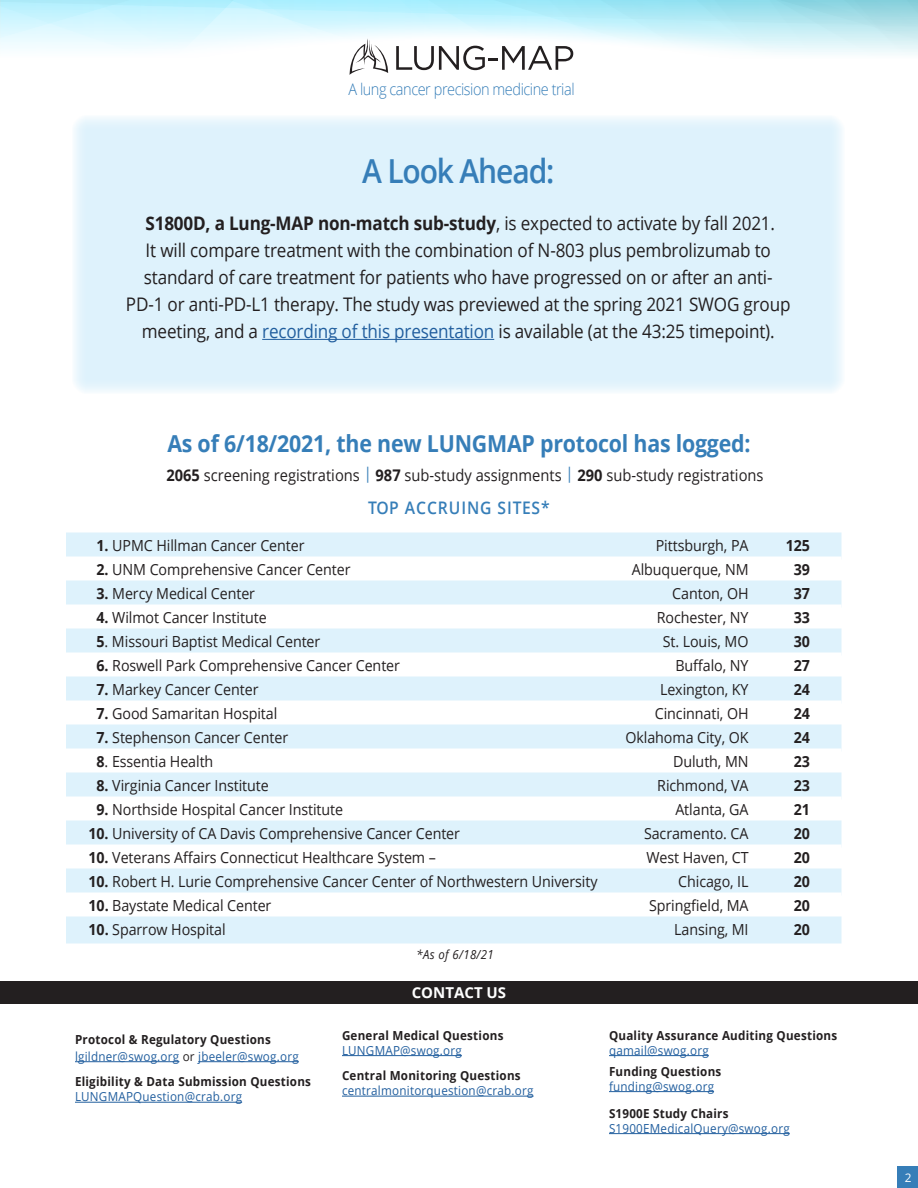
<style>
.page{position:relative;width:918px;height:1188px;background:#fff}
.page>*{position:absolute;margin:0;border:0;box-sizing:border-box;transform-origin:0 0}
.t1{font:600 33px "Open Sans";letter-spacing:-.04em;color:#367eb8;scale:.91 1}
.t2{font:700 23.4px "Open Sans";letter-spacing:-.01em;color:#367eb8;scale:.91 1}
.t3{font:18.75px/27px "Open Sans";letter-spacing:-.01em;color:#231f20;text-align:center;scale:.91 1}
.t4{font:600 17.4px "Open Sans";letter-spacing:.06em;color:#367eb8;scale:.9 1}
.t5{font:16.05px "Open Sans";color:#231f20;scale:.91 1}
.t6{font:300 16.05px "Open Sans";letter-spacing:-.03em;color:#367eb8;scale:.9 1}
.t7{font:15.3px "Open Sans";letter-spacing:-.005em;color:#231f20;scale:.93 1}
.t8{font:700 15.3px "Open Sans";letter-spacing:-.005em;color:#231f20;scale:.93 1}
.t9{font:700 15px "Open Sans";color:#fff}
.t10{font:12.45px/16.5px "Open Sans";letter-spacing:.02em;color:#215e9e;scale:.93 1}
.t11{font:700 12.45px "Open Sans";letter-spacing:.02em;color:#231f20;scale:.93 1}
.t12{font:italic 12.45px "Open Sans";letter-spacing:.03em;color:#231f20;scale:.91 1}
.t13{font:11.85px "Open Sans";color:#fff}
.s1{font-weight:700}
.s2{color:#215e9e}
.s3{color:#367eb8}
.s4{font-weight:700;color:#231f20}
.s5{color:#231f20}
</style>
<div class="page">
<div style="left:897px;top:1167px;width:21px;height:21px;background:#367eb8"></div>
<svg style="left:0;top:0;width:918px;height:75px"></svg>
<div style="left:0;top:981px;width:918px;height:22px;background:#231f20"></div>
<hr style="left:75px;top:1061px;width:104px;height:1px;background:#215e9e">
<hr style="left:198px;top:1061px;width:101px;height:1px;background:#215e9e">
<hr style="left:75px;top:1102px;width:167px;height:1px;background:#215e9e">
<hr style="left:342px;top:1055px;width:120px;height:1px;background:#215e9e">
<hr style="left:342px;top:1096px;width:192px;height:1px;background:#215e9e">
<hr style="left:609px;top:1055px;width:100px;height:1px;background:#215e9e">
<hr style="left:609px;top:1091px;width:105px;height:1px;background:#215e9e">
<hr style="left:609px;top:1133px;width:181px;height:1px;background:#215e9e">
<div style="left:66px;top:532px;width:776px;height:27px;background:#def2fc"></div>
<div style="left:66px;top:556px;width:776px;height:27px;background:#fff"></div>
<div style="left:66px;top:580px;width:776px;height:27px;background:#def2fc"></div>
<div style="left:66px;top:604px;width:776px;height:27px;background:#fff"></div>
<div style="left:66px;top:628px;width:776px;height:27px;background:#def2fc"></div>
<div style="left:66px;top:652px;width:776px;height:27px;background:#fff"></div>
<div style="left:66px;top:676px;width:776px;height:27px;background:#def2fc"></div>
<div style="left:66px;top:700px;width:776px;height:27px;background:#fff"></div>
<div style="left:66px;top:724px;width:776px;height:27px;background:#def2fc"></div>
<div style="left:66px;top:748px;width:776px;height:27px;background:#fff"></div>
<div style="left:66px;top:772px;width:776px;height:27px;background:#def2fc"></div>
<div style="left:66px;top:796px;width:776px;height:27px;background:#fff"></div>
<div style="left:66px;top:820px;width:776px;height:27px;background:#def2fc"></div>
<div style="left:66px;top:844px;width:776px;height:27px;background:#fff"></div>
<div style="left:66px;top:868px;width:776px;height:27px;background:#def2fc"></div>
<div style="left:66px;top:892px;width:776px;height:27px;background:#fff"></div>
<div style="left:66px;top:916px;width:776px;height:27px;background:#def2fc"></div>
<div style="left:72px;top:115px;width:773px;height:279px;background:#def2fc"></div>
<hr style="left:262px;top:339px;width:232px;height:1px;background:#215e9e">
<p class="t6" style="left:348px;top:82px;width:253px">A lung cancer precision medicine trial</p>
<h1 class="t1" style="left:362px;top:158px;width:213px">A Look Ahead:</h1>
<p class="t3" style="left:126px;top:212px;width:732px"><span class="s1">S1800D, a Lung-MAP non-match sub-study</span>, is expected to activate by fall 2021.<br>It will compare treatment with the combination of N-803 plus pembrolizumab to standard of care treatment for patients who have progressed on or after an anti-PD-1 or anti-PD-L1 therapy. The study was previewed at the spring 2021 SWOG group meeting, and a <span class="s2">recording of this presentation</span> is available (at the 43:25 timepoint).</p>
<h2 class="t2" style="left:167px;top:434px;width:642px">As of 6/18/2021, the new LUNGMAP protocol has logged:</h2>
<p class="t5" style="left:166px;top:468px;width:658px"><span class="s1">2065</span> screening registrations <span class="s3">|</span> <span class="s1">987</span> sub-study assignments <span class="s3">|</span> <span class="s1">290</span> sub-study registrations</p>
<p class="t4" style="left:368px;top:500px;width:203px">TOP ACCRUING SITES*</p>
<p class="t7" style="left:97px;top:539px;width:225px"><span class="s1">1.</span> UPMC Hillman Cancer Center</p>
<p class="t7" style="left:656px;top:539px;width:101px">Pittsburgh, PA</p>
<p class="t8" style="left:786px;top:539px;width:28px">125</p>
<p class="t7" style="left:97px;top:563px;width:275px"><span class="s1">2.</span> UNM Comprehensive Cancer Center</p>
<p class="t7" style="left:632px;top:563px;width:127px">Albuquerque, NM</p>
<p class="t8" style="left:794px;top:563px;width:19px">39</p>
<p class="t7" style="left:97px;top:587px;width:172px"><span class="s1">3.</span> Mercy Medical Center</p>
<p class="t7" style="left:672px;top:587px;width:84px">Canton, OH</p>
<p class="t8" style="left:794px;top:587px;width:19px">37</p>
<p class="t7" style="left:97px;top:611px;width:184px"><span class="s1">4.</span> Wilmot Cancer Institute</p>
<p class="t7" style="left:657px;top:611px;width:100px">Rochester, NY</p>
<p class="t8" style="left:794px;top:611px;width:19px">33</p>
<p class="t7" style="left:97px;top:635px;width:242px"><span class="s1">5</span>. Missouri Baptist Medical Center</p>
<p class="t7" style="left:663px;top:635px;width:94px">St. Louis, MO</p>
<p class="t8" style="left:794px;top:635px;width:19px">30</p>
<p class="t7" style="left:97px;top:654px;width:328px"><span class="s1">6.</span> Roswell Park Comprehensive Cancer Center</p>
<p class="t7" style="left:675px;top:654px;width:80px">Buffalo, NY</p>
<p class="t8" style="left:794px;top:659px;width:19px">27</p>
<p class="t7" style="left:97px;top:683px;width:176px"><span class="s1">7.</span> Markey Cancer Center</p>
<p class="t7" style="left:660px;top:683px;width:97px">Lexington, KY</p>
<p class="t8" style="left:794px;top:683px;width:19px">24</p>
<p class="t7" style="left:97px;top:707px;width:196px"><span class="s1">7.</span> Good Samaritan Hospital</p>
<p class="t7" style="left:655px;top:707px;width:102px">Cincinnati, OH</p>
<p class="t8" style="left:794px;top:707px;width:19px">24</p>
<p class="t7" style="left:97px;top:731px;width:208px"><span class="s1">7.</span> Stephenson Cancer Center</p>
<p class="t7" style="left:625px;top:731px;width:134px">Oklahoma City, OK</p>
<p class="t8" style="left:794px;top:731px;width:19px">24</p>
<p class="t7" style="left:97px;top:755px;width:127px"><span class="s1">8</span>. Essentia Health</p>
<p class="t7" style="left:673px;top:755px;width:83px">Duluth, MN</p>
<p class="t8" style="left:794px;top:755px;width:19px">23</p>
<p class="t7" style="left:97px;top:779px;width:187px"><span class="s1">8.</span> Virginia Cancer Institute</p>
<p class="t7" style="left:657px;top:779px;width:100px">Richmond, VA</p>
<p class="t8" style="left:794px;top:779px;width:19px">23</p>
<p class="t7" style="left:97px;top:803px;width:267px"><span class="s1">9.</span> Northside Hospital Cancer Institute</p>
<p class="t7" style="left:675px;top:803px;width:80px">Atlanta, GA</p>
<p class="t8" style="left:794px;top:803px;width:19px">21</p>
<p class="t7" style="left:89px;top:827px;width:401px"><span class="s1">10.</span> University of CA Davis Comprehensive Cancer Center</p>
<p class="t7" style="left:644px;top:827px;width:114px">Sacramento. CA</p>
<p class="t8" style="left:794px;top:827px;width:19px">20</p>
<p class="t7" style="left:89px;top:847px;width:375px"><span class="s1">10.</span> Veterans Affairs Connecticut Healthcare System –</p>
<p class="t7" style="left:646px;top:847px;width:111px">West Haven, CT</p>
<p class="t8" style="left:794px;top:851px;width:19px">20</p>
<p class="t7" style="left:89px;top:875px;width:549px"><span class="s1">10.</span> Robert H. Lurie Comprehensive Cancer Center of Northwestern University</p>
<p class="t7" style="left:678px;top:875px;width:77px">Chicago, IL</p>
<p class="t8" style="left:794px;top:875px;width:19px">20</p>
<p class="t7" style="left:89px;top:895px;width:198px"><span class="s1">10.</span> Baystate Medical Center</p>
<p class="t7" style="left:649px;top:895px;width:109px">Springfield, MA</p>
<p class="t8" style="left:794px;top:899px;width:19px">20</p>
<p class="t7" style="left:89px;top:923px;width:149px"><span class="s1">10.</span> Sparrow Hospital</p>
<p class="t7" style="left:674px;top:923px;width:82px">Lansing, MI</p>
<p class="t8" style="left:794px;top:923px;width:19px">20</p>
<p class="t12" style="left:417px;top:950px;width:86px">*As of 6/18/21</p>
<p class="t10" style="left:75px;top:1033px;width:242px"><span class="s4">Protocol &amp; Regulatory Questions </span>lgildner@swog.org <span class="s5">or</span> jbeeler@swog.org</p>
<p class="t11" style="left:75px;top:1077px;width:255px">Eligibility &amp; Data Submission Questions</p>
<p class="t10" style="left:75px;top:1090px;width:181px">LUNGMAPQuestion@crab.org</p>
<p class="t9" style="left:412px;top:987px;width:96px">CONTACT US</p>
<p class="t11" style="left:342px;top:1030px;width:175px">General Medical Questions</p>
<p class="t10" style="left:342px;top:1043px;width:130px">LUNGMAP@swog.org</p>
<p class="t11" style="left:342px;top:1071px;width:194px">Central Monitoring Questions</p>
<p class="t10" style="left:342px;top:1084px;width:207px">centralmonitorquestion@crab.org</p>
<p class="t11" style="left:609px;top:1030px;width:247px">Quality Assurance Auditing Questions</p>
<p class="t10" style="left:609px;top:1043px;width:109px">qamail@swog.org</p>
<p class="t11" style="left:609px;top:1066px;width:122px">Funding Questions</p>
<p class="t10" style="left:609px;top:1079px;width:114px">funding@swog.org</p>
<p class="t11" style="left:609px;top:1108px;width:130px">S1900E Study Chairs</p>
<p class="t10" style="left:609px;top:1121px;width:196px">S1900EMedicalQuery@swog.org</p>
<p class="t13" style="left:905px;top:1172px;width:8px">2</p>
</div>
